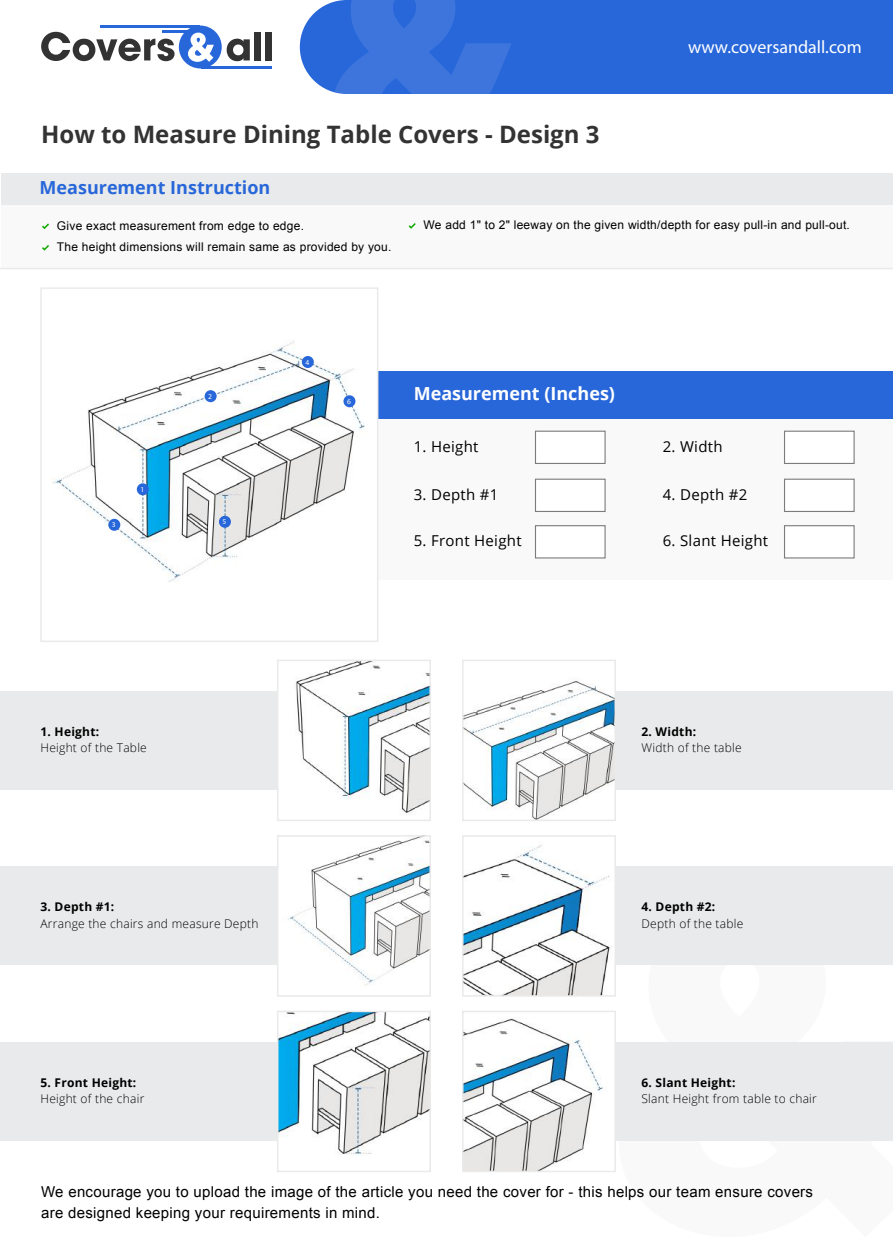
<style>
.page{position:relative;width:893px;height:1237px;background:#fff}
.page>*{position:absolute;margin:0;border:0;box-sizing:border-box;transform-origin:0 0}
.t1{font:700 24px "Open Sans";color:#333}
.t2{font:700 18px "Open Sans";color:#2867d9}
.t3{font:18px "Myriad Pro";color:#fff}
.t4{font:700 18px "Open Sans";color:#fff}
.t5{font:15px/21px "Arial";letter-spacing:.02em;color:#000}
.t6{font:15px "Open Sans";letter-spacing:.02em;color:#000}
.t7{font:12px "Arial";letter-spacing:.02em;color:#000}
.t8{font:300 12px "Open Sans";letter-spacing:.02em;color:#000}
.t9{font:700 12px "Open Sans";letter-spacing:.02em;color:#000}
.t10{font:7.5px "Myriad Pro";color:#fff}
</style>
<div class="page">
<div style="left:0;top:691px;width:293px;height:98px;background:#e9eaeb"></div>
<img style="left:280px;top:663px;width:148px;height:151px">
<div style="left:277px;top:660px;width:154px;height:161px;border:2px solid #eaeaea"></div>
<div style="left:600px;top:691px;width:293px;height:98px;background:#e9eaeb"></div>
<img style="left:465px;top:681px;width:148px;height:137px">
<div style="left:462px;top:660px;width:154px;height:161px;border:2px solid #eaeaea"></div>
<div style="left:0;top:867px;width:293px;height:98px;background:#e9eaeb"></div>
<img style="left:280px;top:838px;width:148px;height:148px">
<div style="left:277px;top:835px;width:154px;height:161px;border:2px solid #eaeaea"></div>
<div style="left:600px;top:867px;width:293px;height:98px;background:#e9eaeb"></div>
<img style="left:465px;top:845px;width:148px;height:148px">
<div style="left:462px;top:835px;width:154px;height:161px;border:2px solid #eaeaea"></div>
<div style="left:0;top:1042px;width:293px;height:98px;background:#e9eaeb"></div>
<img style="left:280px;top:1014px;width:148px;height:141px">
<div style="left:277px;top:1011px;width:154px;height:161px;border:2px solid #eaeaea"></div>
<div style="left:600px;top:1042px;width:293px;height:98px;background:#e9eaeb"></div>
<img style="left:465px;top:1018px;width:148px;height:151px">
<div style="left:462px;top:1011px;width:154px;height:161px;border:2px solid #eaeaea"></div>
<div style="left:300px;top:0;width:593px;height:94px;background:#2867d9"></div>
<svg style="left:333px;top:0;width:179px;height:94px;background:#356fda"></svg>
<svg style="left:41px;top:32px;width:134px;height:29px"></svg>
<svg style="left:227px;top:39px;width:23px;height:22px"></svg>
<div style="left:254px;top:32px;width:7px;height:28px;background:#333"></div>
<div style="left:265px;top:32px;width:7px;height:28px;background:#333"></div>
<hr style="left:101px;top:26px;width:99px;height:2px;background:#2867d9">
<hr style="left:162px;top:31px;width:38px;height:2px;background:#2867d9">
<hr style="left:201px;top:66px;width:71px;height:2px;background:#2867d9">
<div style="left:179px;top:26px;width:43px;height:42px;background:#2867d9;border-radius:50%"></div>
<svg style="left:188px;top:33px;width:26px;height:29px"></svg>
<div style="left:328px;top:371px;width:565px;height:208px;background:#f9f9f9"></div>
<div style="left:328px;top:371px;width:565px;height:47px;background:#2867d9"></div>
<div style="left:535px;top:431px;width:71px;height:33px;background:#fff;border:1px solid #7c7c7c"></div>
<div style="left:784px;top:431px;width:71px;height:33px;background:#fff;border:1px solid #7c7c7c"></div>
<div style="left:535px;top:479px;width:71px;height:33px;background:#fff;border:1px solid #7c7c7c"></div>
<div style="left:784px;top:479px;width:71px;height:33px;background:#fff;border:1px solid #7c7c7c"></div>
<div style="left:535px;top:525px;width:71px;height:33px;background:#fff;border:1px solid #7c7c7c"></div>
<div style="left:784px;top:525px;width:71px;height:33px;background:#fff;border:1px solid #7c7c7c"></div>
<img style="left:52px;top:341px;width:323px;height:241px">
<div style="left:40px;top:287px;width:338px;height:355px;border:2px solid #eaeaea"></div>
<div style="left:137px;top:483px;width:12px;height:12px;background:#2867d9;border-radius:50%"></div>
<div style="left:205px;top:390px;width:12px;height:12px;background:#2867d9;border-radius:50%"></div>
<div style="left:108px;top:519px;width:12px;height:12px;background:#2867d9;border-radius:50%"></div>
<div style="left:302px;top:356px;width:12px;height:12px;background:#2867d9;border-radius:50%"></div>
<div style="left:343px;top:395px;width:12px;height:12px;background:#2867d9;border-radius:50%"></div>
<div style="left:219px;top:516px;width:12px;height:12px;background:#2867d9;border-radius:50%"></div>
<div style="left:2px;top:173px;width:891px;height:32px;background:#e9eaeb"></div>
<div style="left:2px;top:205px;width:891px;height:63px;background:#f9f9f9"></div>
<svg style="left:409px;top:223px;width:7px;height:6px"></svg>
<svg style="left:42px;top:223px;width:7px;height:6px"></svg>
<svg style="left:42px;top:245px;width:7px;height:6px"></svg>
<hr style="left:0;top:268px;width:893px;height:1px;background:#eaeaea">
<h2 class="t3" style="left:688px;top:36px;width:175px">www.coversandall.com</h2>
<h1 class="t1" style="left:41px;top:118px;width:560px">How to Measure Dining Table Covers - Design 3</h1>
<h2 class="t2" style="left:40px;top:175px;width:232px">Measurement Instruction</h2>
<p class="t7" style="left:57px;top:217px;width:249px">Give exact measurement from edge to edge.</p>
<p class="t7" style="left:424px;top:217px;width:428px">We add 1" to 2" leeway on the given width/depth for easy pull-in and pull-out.</p>
<p class="t7" style="left:57px;top:239px;width:336px">The height dimensions will remain same as provided by you.</p>
<p class="t10" style="left:112px;top:520px;width:5px">3</p>
<p class="t10" style="left:140px;top:485px;width:5px">1</p>
<p class="t10" style="left:208px;top:391px;width:5px">2</p>
<p class="t10" style="left:223px;top:517px;width:5px">5</p>
<p class="t10" style="left:305px;top:357px;width:5px">4</p>
<p class="t10" style="left:347px;top:397px;width:5px">6</p>
<h2 class="t4" style="left:414px;top:380px;width:203px">Measurement (Inches)</h2>
<p class="t6" style="left:414px;top:436px;width:66px">1. Height</p>
<p class="t6" style="left:663px;top:436px;width:61px">2. Width</p>
<p class="t6" style="left:414px;top:484px;width:86px">3. Depth #1</p>
<p class="t6" style="left:663px;top:484px;width:86px">4. Depth #2</p>
<p class="t6" style="left:414px;top:530px;width:109px">5. Front Height</p>
<p class="t6" style="left:663px;top:530px;width:107px">6. Slant Height</p>
<p class="t9" style="left:40px;top:723px;width:60px">1. Height:</p>
<p class="t8" style="left:40px;top:739px;width:108px">Height of the Table</p>
<p class="t9" style="left:641px;top:723px;width:56px">2. Width:</p>
<p class="t8" style="left:641px;top:739px;width:102px">Width of the table</p>
<p class="t9" style="left:40px;top:898px;width:75px">3. Depth #1:</p>
<p class="t8" style="left:40px;top:915px;width:219px">Arrange the chairs and measure Depth</p>
<p class="t9" style="left:641px;top:898px;width:75px">4. Depth #2:</p>
<p class="t8" style="left:641px;top:915px;width:103px">Depth of the table</p>
<p class="t9" style="left:40px;top:1074px;width:97px">5. Front Height:</p>
<p class="t8" style="left:40px;top:1090px;width:105px">Height of the chair</p>
<p class="t9" style="left:641px;top:1074px;width:95px">6. Slant Height:</p>
<p class="t8" style="left:641px;top:1090px;width:177px">Slant Height from table to chair</p>
<p class="t5" style="left:41px;top:1182px;width:773px">We encourage you to upload the image of the article you need the cover for - this helps our team ensure covers are designed keeping your requirements in mind.</p>
</div>
